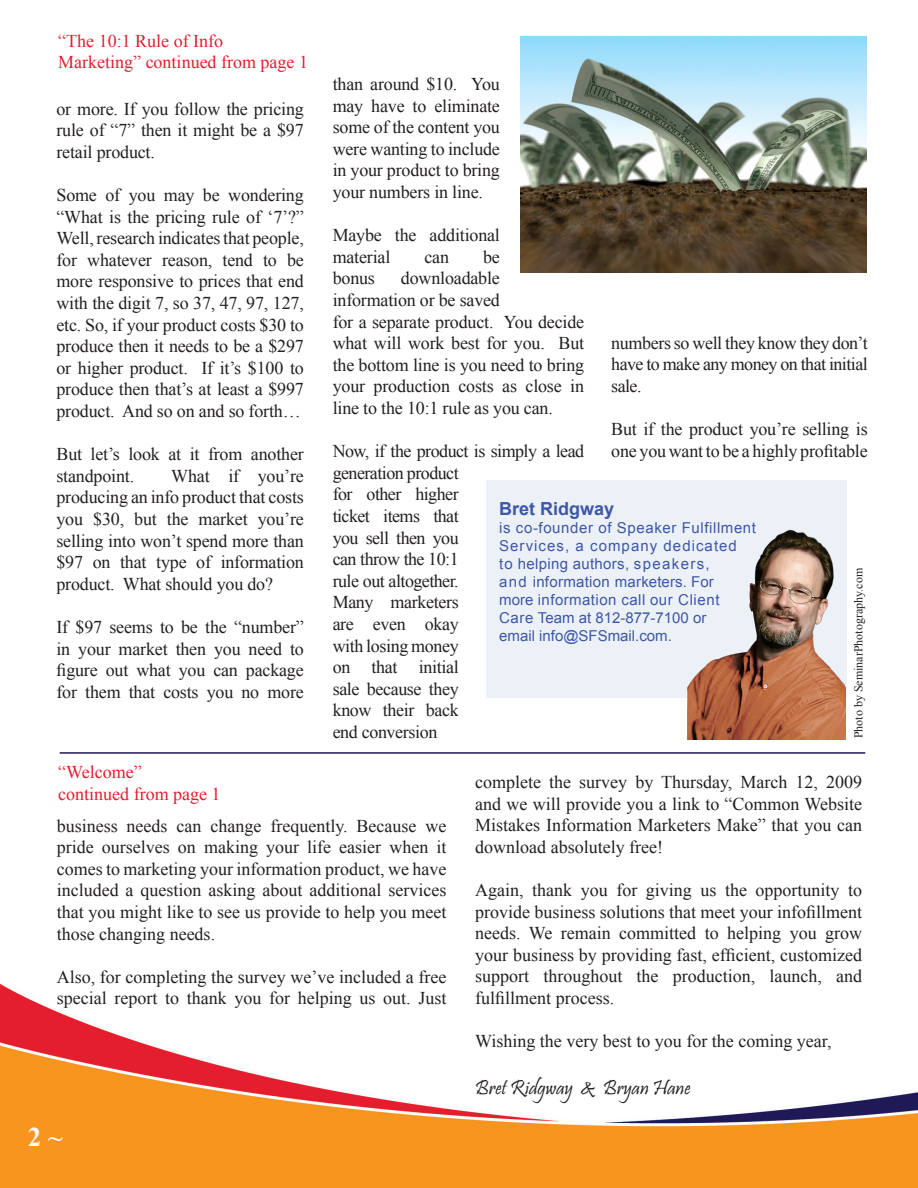
<style>
.page{position:relative;width:918px;height:1188px;background:#fff}
.page>*{position:absolute;margin:0;border:0;box-sizing:border-box;transform-origin:0 0}
.t1{font:700 27px "Times New Roman";color:#fefafc}
.t2{font:21px "Pristina";color:#231f20}
.t3{font:18px/21.6px "Times New Roman";letter-spacing:-.01em;color:#231f20;text-align:justify}
.t4{font:18px/21.6px "Times New Roman";letter-spacing:-.03em;color:#231f20}
.t5{font:18px "Times New Roman";color:#e41d2f}
.t6{font:700 18px "Arial";color:#3e57a6}
.t7{font:15px/18px "Arial";letter-spacing:.03em;color:#3e57a6}
.t8{font:12px "Times New Roman";color:#231f20}
</style>
<div class="page">
<img style="left:0;top:983px;width:918px;height:205px">
<hr style="left:60px;top:752px;width:805px;height:2px;background:#1f1957">
<img style="left:520px;top:36px;width:346px;height:237px">
<div style="left:486px;top:480px;width:361px;height:218px;background:#ecf1f8"></div>
<img style="left:688px;top:530px;width:158px;height:209px">
<p class="t5" style="left:58px;top:29px;width:166px">“The 10:1 Rule of Info</p>
<p class="t5" style="left:58px;top:50px;width:251px">Marketing” continued from page 1</p>
<p class="t3" style="left:57px;top:97px;width:249px">or more. If you follow the pricing rule of “7” then it might be a $97 retail product.</p>
<p class="t3" style="left:57px;top:184px;width:249px">Some of you may be wondering “What is the pricing rule of ‘7’?” Well, research indicates that people, for whatever reason, tend to be more responsive to prices that end with the digit 7, so 37, 47, 97, 127, etc. So, if your product costs $30 to produce then it needs to be a $297 or higher product. If it’s $100 to produce then that’s at least a $997 product. And so on and so forth…</p>
<p class="t3" style="left:57px;top:443px;width:249px">But let’s look at it from another standpoint.</p>
<p class="t3" style="left:57px;top:465px;width:249px;text-indent:115px">What if you’re producing an info product that costs you $30, but the market you’re selling into won’t spend more than $97 on that type of information product. What should you do?</p>
<p class="t3" style="left:57px;top:616px;width:249px">If $97 seems to be the “number” in your market then you need to figure out what you can package for them that costs you no more</p>
<p class="t3" style="left:333px;top:73px;width:169px">than around $10. You may have to eliminate some of the content you were wanting to include in your product to bring your numbers in line.</p>
<p class="t3" style="left:333px;top:224px;width:169px">Maybe the additional material</p>
<p class="t3" style="left:424px;top:246px;width:26px">can</p>
<p class="t3" style="left:483px;top:246px;width:18px">be</p>
<p class="t3" style="left:333px;top:267px;width:253px;text-align:left;text-indent:68px">downloadable information or be saved<br>for a separate product. You decide what will work best for you. But the bottom line is you need to bring your production costs as close in line to the 10:1 rule as you can.</p>
<p class="t4" style="left:333px;top:440px;width:253px">Now, if the product is simply a lead generation product<br>for other higher<br>ticket items that<br>you sell then you<br>can throw the 10:1<br>rule out altogether.<br>Many marketers<br>are even okay<br>with losing money<br>on that initial<br>sale because they<br>know their back<br>end conversion</p>
<p class="t3" style="left:333px;top:267px;width:44px">bonus</p>
<p class="t3" style="left:611px;top:332px;width:258px">numbers so well they know they don’t have to make any money on that initial sale.</p>
<p class="t3" style="left:611px;top:418px;width:258px">But if the product you’re selling is one you want to be a highly profitable</p>
<p class="t6" style="left:499px;top:497px;width:117px">Bret Ridgway</p>
<p class="t7" style="left:499px;top:519px;width:258px">is co-founder of Speaker Fulfillment<br>Services, a company dedicated<br>to helping authors, speakers,<br>and information marketers. For<br>more information call our Client<br>Care Team at 812-877-7100 or<br>email info@SFSmail.com.</p>
<p class="t8" style="left:850px;top:738px;width:172px;rotate:-90deg">Photo by SeminarPhotography.com</p>
<p class="t5" style="left:58px;top:760px;width:85px">“Welcome”</p>
<p class="t5" style="left:58px;top:782px;width:164px">continued from page 1</p>
<p class="t3" style="left:57px;top:814px;width:391px">business needs can change frequently. Because we pride ourselves on making your life easier when it comes to marketing your information product, we have included a question asking about additional services that you might like to see us provide to help you meet those changing needs.</p>
<p class="t3" style="left:57px;top:966px;width:391px">Also, for completing the survey we’ve included a free special report to thank you for helping us out. Just</p>
<p class="t1" style="left:28px;top:1118px;width:36px">2 ~</p>
<p class="t3" style="left:475px;top:771px;width:389px">complete the survey by Thursday, March 12, 2009 and we will provide you a link to “Common Website Mistakes Information Marketers Make” that you can download absolutely free!</p>
<p class="t3" style="left:475px;top:879px;width:389px">Again, thank you for giving us the opportunity to provide business solutions that meet your infofillment needs. We remain committed to helping you grow your business by providing fast, efficient, customized support throughout the production, launch, and fulfillment process.</p>
<p class="t3" style="left:475px;top:1030px;width:358px">Wishing the very best to you for the coming year,</p>
<p class="t2" style="left:475px;top:1076px;width:217px">Bret Ridgway &amp; Bryan Hane</p>
</div>
